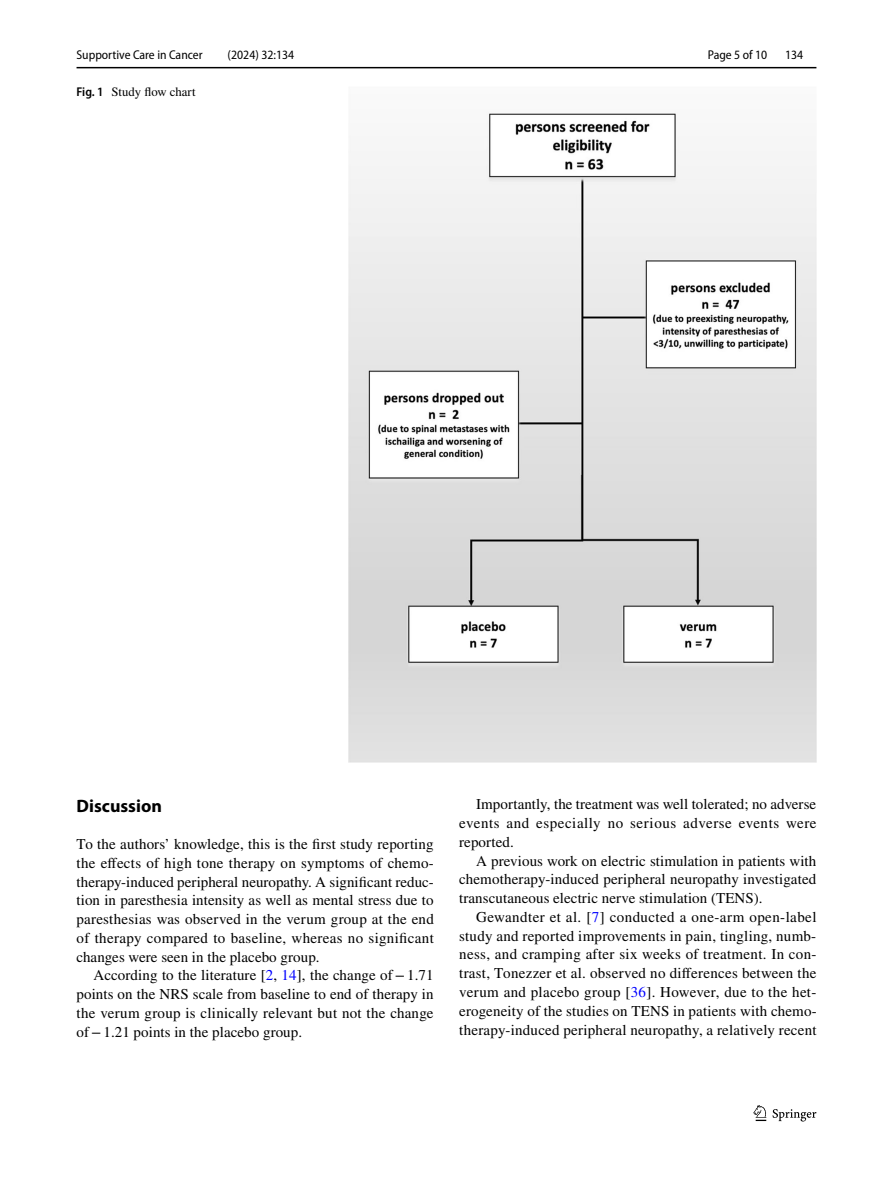
<style>
.page{position:relative;width:893px;height:1187px;background:#fff}
.page>*{position:absolute;margin:0;border:0;box-sizing:border-box;transform-origin:0 0}
.t1{font:700 18px "Myriad Pro";color:#000}
.t2{font:15px/18.8px "STIX";letter-spacing:.015em;color:#000;text-align:justify}
.t3{font:semi-condensed 12.75px "Myriad Pro";color:#000}
.t4{font:12.75px "STIX";color:#000}
.s1{font-family:"Myriad Pro";font-weight:600;font-stretch:semi-condensed}
.s2{color:#00f}
</style>
<div class="page">
<hr style="left:77px;top:67px;width:739px;height:1px;background:#000">
<svg style="left:753px;top:1105px;width:13px;height:15px"></svg>
<svg style="left:773px;top:1109px;width:43px;height:12px"></svg>
<img style="left:349px;top:113px;width:467px;height:649px">
<p class="t3" style="left:77px;top:48px;width:128px">Supportive Care in Cancer</p>
<p class="t3" style="left:228px;top:48px;width:68px">(2024) 32:134</p>
<p class="t3" style="left:708px;top:48px;width:61px">Page 5 of 10</p>
<p class="t3" style="left:785px;top:48px;width:20px">134</p>
<p class="t4" style="left:77px;top:83px;width:120px"><span class="s1">Fig. 1</span> Study flow chart</p>
<p class="t1" style="left:77px;top:793px;width:87px">Discussion</p>
<p class="t2" style="left:77px;top:835px;width:359px">To the authors’ knowledge, this is the first study reporting the effects of high tone therapy on symptoms of chemo&shy;therapy-induced peripheral neuropathy. A significant reduc&shy;tion in paresthesia intensity as well as mental stress due to paresthesias was observed in the verum group at the end of therapy compared to baseline, whereas no significant changes were seen in the placebo group.</p>
<p class="t2" style="left:77px;top:966px;width:359px;text-indent:17px">According to the literature [<span class="s2">2</span>, <span class="s2">14</span>], the change of−1.71 points on the NRS scale from baseline to end of therapy in the verum group is clinically relevant but not the change of−1.21 points in the placebo group.</p>
<p class="t2" style="left:459px;top:796px;width:359px;text-indent:17px">Importantly, the treatment was well tolerated; no adverse events and especially no serious adverse events were reported.</p>
<p class="t2" style="left:459px;top:852px;width:359px;text-indent:17px">A previous work on electric stimulation in patients with chemotherapy-induced peripheral neuropathy investigated transcutaneous electric nerve stimulation (TENS).</p>
<p class="t2" style="left:459px;top:908px;width:359px;text-indent:17px">Gewandter et al. [<span class="s2">7</span>] conducted a one-arm open-label study and reported improvements in pain, tingling, numb&shy;ness, and cramping after six weeks of treatment. In con&shy;trast, Tonezzer et al. observed no differences between the verum and placebo group [<span class="s2">36</span>]. However, due to the het&shy;erogeneity of the studies on TENS in patients with chemo&shy;therapy-induced peripheral neuropathy, a relatively recent</p>
</div>
